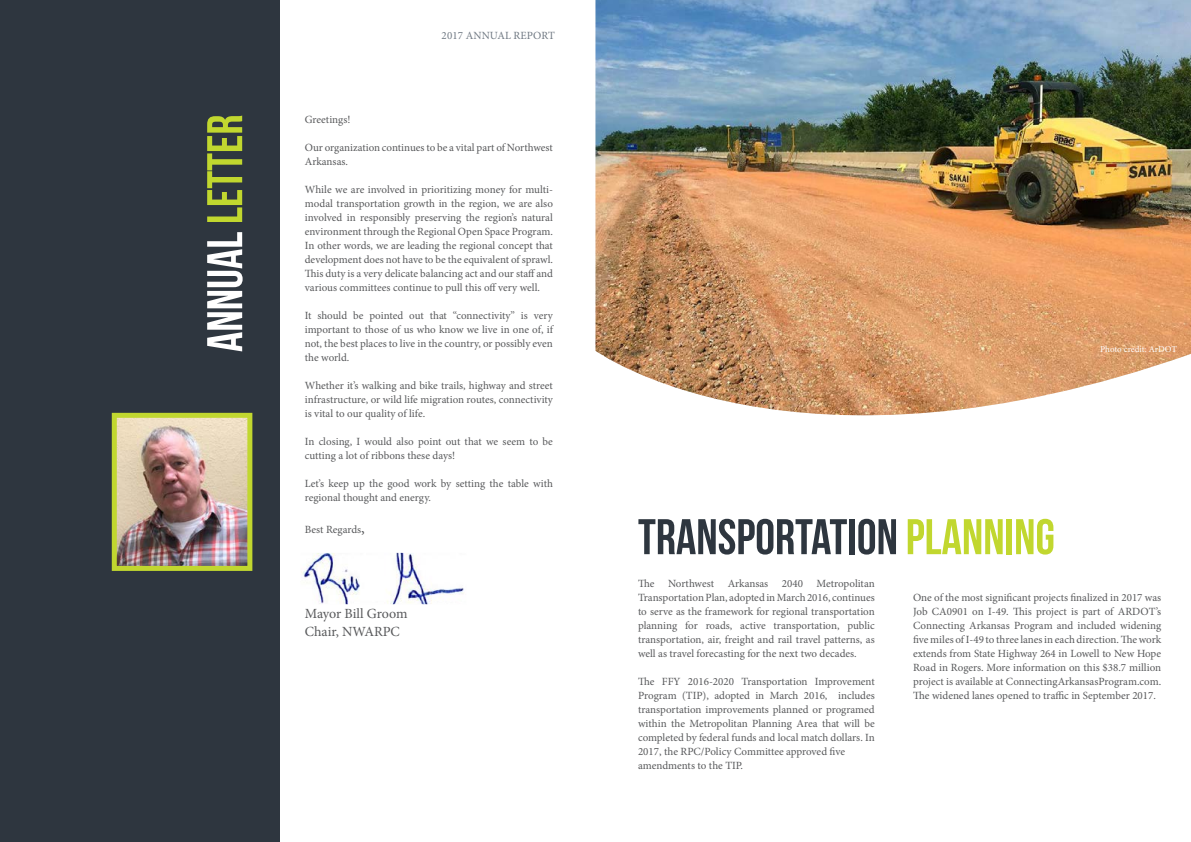
<style>
.page{position:relative;width:1191px;height:842px;background:#fff}
.page>*{position:absolute;margin:0;border:0;box-sizing:border-box;transform-origin:0 0}
.t1{font:50px "Bebas Neue";color:#2e363f}
.t2{font:50px "Bebas Neue";color:#fff}
.t3{font:14px/18px "Minion Pro";letter-spacing:-.005em;color:#58595b}
.t4{font:11px/14px "Minion Pro";color:#58595b;text-align:justify}
.t5{font:11px "Minion Pro";letter-spacing:.01em;color:#707983}
.t6{font:9px "Minion Pro";letter-spacing:-.005em;color:#fff}
.s1{color:#c1d72f}
.s2{font-size:16px}
</style>
<div class="page">
<div style="left:0;top:0;width:279px;height:842px;background:#2e363f"></div>
<img style="left:595px;top:0;width:596px;height:415px">
<img style="left:118px;top:419px;width:128px;height:146px">
<div style="left:112px;top:413px;width:140px;height:158px;border:5px solid #c1d72f"></div>
<img style="left:301px;top:554px;width:163px;height:49px">
<h1 class="t2" style="left:197px;top:352px;width:239px;rotate:-90deg">ANNUAL <span class="s1">LETTER</span></h1>
<p class="t5" style="left:441px;top:28px;width:115px">2017 ANNUAL REPORT</p>
<p class="t4" style="left:305px;top:112px;width:47px">Greetings!</p>
<p class="t4" style="left:305px;top:140px;width:250px">Our organization continues to be a vital part of Northwest<br>Arkansas.</p>
<p class="t4" style="left:305px;top:182px;width:250px">While we are involved in prioritizing money for multi&shy;modal transportation growth in the region, we are also involved in responsibly preserving the region’s natural environment through the Regional Open Space Program.<br>In other words, we are leading the regional concept that development does not have to be the equivalent of sprawl.<br>This duty is a very delicate balancing act and our staff and various committees continue to pull this off very well.</p>
<p class="t4" style="left:305px;top:308px;width:250px">It should be pointed out that “connectivity” is very important to those of us who know we live in one of, if not, the best places to live in the country, or possibly even the world.</p>
<p class="t4" style="left:305px;top:378px;width:250px">Whether it’s walking and bike trails, highway and street infrastructure, or wild life migration routes, connectivity is vital to our quality of life.</p>
<p class="t4" style="left:305px;top:434px;width:250px">In closing, I would also point out that we seem to be cutting a lot of ribbons these days!</p>
<p class="t4" style="left:305px;top:476px;width:250px">Let’s keep up the good work by setting the table with regional thought and energy.</p>
<p class="t4" style="left:305px;top:522px;width:62px">Best Regards<span class="s2">,</span></p>
<p class="t3" style="left:305px;top:605px;width:104px">Mayor Bill Groom<br>Chair, NWARPC</p>
<p class="t6" style="left:1100px;top:343px;width:78px">Photo credit: ArDOT</p>
<h1 class="t1" style="left:638px;top:509px;width:418px">TRANSPORTATION <span class="s1">PLANNING</span></h1>
<p class="t4" style="left:638px;top:576px;width:238px">The Northwest Arkansas 2040 Metropolitan Transportation Plan, adopted in March 2016, continues to serve as the framework for regional transportation planning for roads, active transportation, public transportation, air, freight and rail travel patterns, as well as travel forecasting for the next two decades.</p>
<p class="t4" style="left:638px;top:674px;width:238px;text-align:left">The FFY 2016-2020 Transportation Improvement Program (TIP), adopted in March 2016, includes transportation improvements planned or programed within the Metropolitan Planning Area that will be completed by federal funds and local match dollars. In 2017, the RPC/Policy Committee approved five amendments to the TIP.</p>
<p class="t4" style="left:913px;top:590px;width:250px">One of the most significant projects finalized in 2017 was Job CA0901 on I-49. This project is part of ARDOT’s Connecting Arkansas Program and included widening five miles of I-49 to three lanes in each direction. The work extends from State Highway 264 in Lowell to New Hope Road in Rogers. More information on this $38.7 million project is available at ConnectingArkansasProgram.com.<br>The widened lanes opened to traffic in September 2017.</p>
</div>
